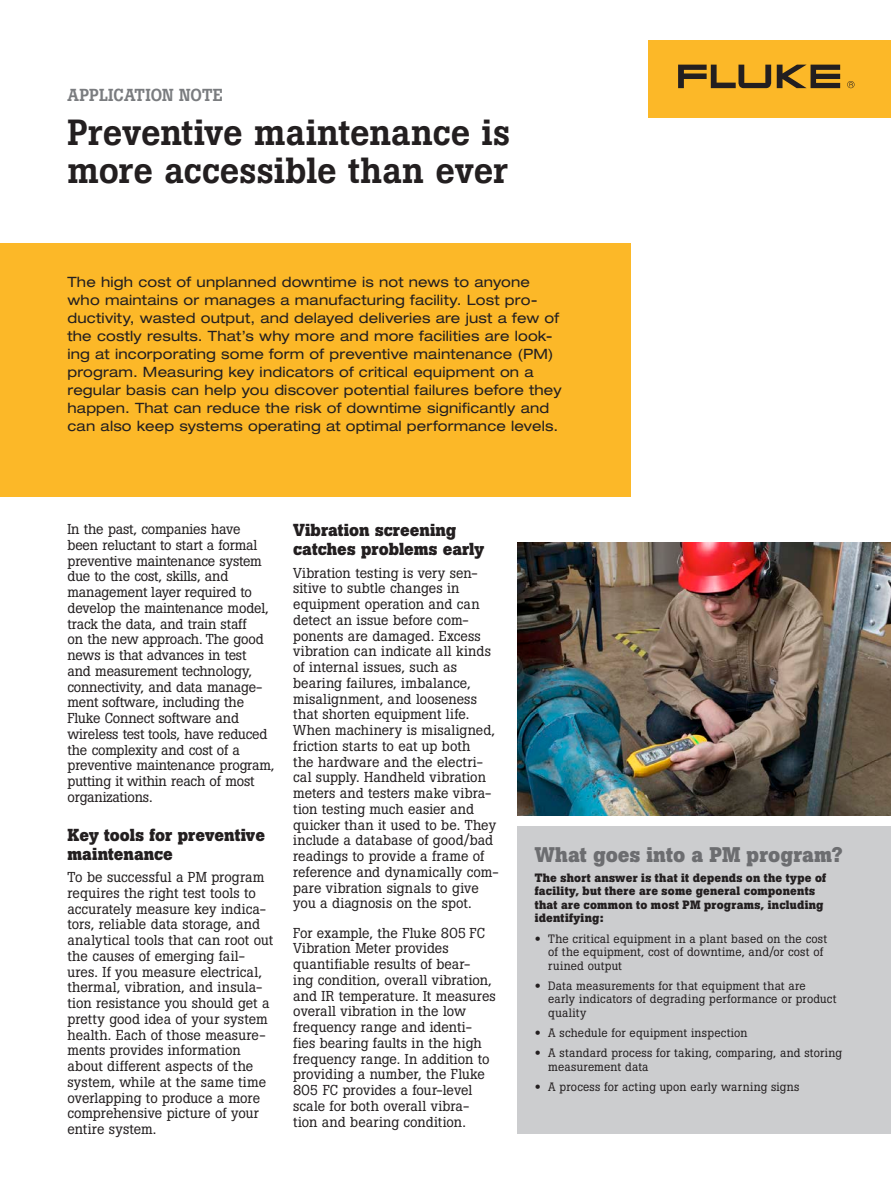
<style>
.page{position:relative;width:891px;height:1188px;background:#fff}
.page>*{position:absolute;margin:0;border:0;box-sizing:border-box;transform-origin:0 0}
.Headline{font:500 36px/37.5px "Boton Pro";color:#231f20}
.t1{font:700 21px "Boton Pro";letter-spacing:.005em;color:#6c6d70}
.Subhead_1{font:700 17.25px/18.8px "Boton Pro";color:#231f20}
.Document_title{font:500 17.25px "Boton Pro";letter-spacing:.005em;color:#7a7c7f}
.Body{font:14.25px/15.8px "Boton Pro";letter-spacing:-.005em;color:#231f20}
.intro_body{font:expanded 14.25px/18px "Helvetica Neue LT Std";letter-spacing:.015em;color:#231f20}
.bullet_copy{font:12px/13.5px "Boton Pro";letter-spacing:.015em;color:#231f20}
.t2{font:700 12px/13.5px "Boton Pro";letter-spacing:.02em;color:#231f20}
.s1{font-family:"Helvetica Neue LT Pro";font-stretch:expanded}
</style>
<div class="page">
<div style="left:648px;top:40px;width:243px;height:78px;background:#fcb828"></div>
<svg style="left:777px;top:65px;width:63px;height:23px"></svg>
<svg style="left:678px;top:65px;width:93px;height:23px"></svg>
<svg style="left:847px;top:81px;width:8px;height:7px"></svg>
<div style="left:0;top:243px;width:630px;height:254px;background:#fcb828"></div>
<div style="left:518px;top:827px;width:373px;height:307px;background:#cccdcf"></div>
<img style="left:518px;top:543px;width:373px;height:272px">
<p class="Document_title" style="left:68px;top:84px;width:157px">APPLICATION NOTE</p>
<p class="Headline" style="left:68px;top:114px;width:444px">Preventive maintenance is more accessible than ever</p>
<p class="intro_body" style="left:68px;top:272px;width:496px">The high cost of unplanned downtime is not news to anyone who maintains or manages a manufacturing facility. Lost pro&shy;ductivity, wasted output, and delayed deliveries are just a few of the costly results. That’s why more and more facilities are look&shy;ing at incorporating some form of preventive maintenance (PM) program. Measuring key indicators of critical equipment on a regular basis can help you discover potential failures before they happen. That can reduce the risk of downtime significantly and can also keep systems operating at optimal performance levels.</p>
<p class="Body" style="left:68px;top:521px;width:208px">In the past, companies have been reluctant to start a formal preventive maintenance system due to the cost, skills, and management layer required to develop the maintenance model, track the data, and train staff<br>on the new approach. The good news is that advances in test<br>and measurement technology, connectivity, and data manage&shy;ment software, including the<br>Fluke Connect software and wireless test tools, have reduced the complexity and cost of a preventive maintenance program, putting it within reach of most organizations.</p>
<p class="Subhead_1" style="left:68px;top:826px;width:199px">Key tools for preventive maintenance</p>
<p class="Body" style="left:68px;top:869px;width:207px">To be successful a PM program requires the right test tools to accurately measure key indica&shy;tors, reliable data storage, and analytical tools that can root out the causes of emerging fail&shy;ures. If you measure electrical, thermal, vibration, and insula&shy;tion resistance you should get a pretty good idea of your system health. Each of those measure&shy;ments provides information about different aspects of the system, while at the same time overlapping to produce a more comprehensive picture of your entire system.</p>
<p class="Subhead_1" style="left:293px;top:521px;width:193px">Vibration screening catches problems early</p>
<p class="Body" style="left:293px;top:565px;width:207px">Vibration testing is very sen&shy;sitive to subtle changes in equipment operation and can detect an issue before com&shy;ponents are damaged. Excess vibration can indicate all kinds of internal issues, such as bearing failures, imbalance, misalignment, and looseness that shorten equipment life.<br>When machinery is misaligned, friction starts to eat up both<br>the hardware and the electri&shy;cal supply. Handheld vibration meters and testers make vibra&shy;tion testing much easier and quicker than it used to be. They include a database of good/bad readings to provide a frame of reference and dynamically com&shy;pare vibration signals to give you a diagnosis on the spot.</p>
<p class="Body" style="left:293px;top:925px;width:204px">For example, the Fluke 805 FC<br>Vibration Meter provides quantifiable results of bear-<br>ing condition, overall vibration, and IR temperature. It measures overall vibration in the low frequency range and identi&shy;fies bearing faults in the high frequency range. In addition to providing a number, the Fluke<br>805 FC provides a four-level scale for both overall vibra&shy;tion and bearing condition.</p>
<p class="t1" style="left:535px;top:841px;width:309px">What goes into a PM program?</p>
<p class="t2" style="left:535px;top:871px;width:293px">The short answer is that it depends on the type of facility, but there are some general components that are common to most PM programs, including identifying:</p>
<p class="bullet_copy" style="left:548px;top:932px;width:280px;text-indent:-14px"><span class="s1">•</span> The critical equipment in a plant based on the cost of the equipment, cost of downtime, and/or cost of ruined output</p>
<p class="bullet_copy" style="left:548px;top:979px;width:290px;text-indent:-14px"><span class="s1">•</span> Data measurements for that equipment that are<br>early indicators of degrading performance or product quality</p>
<p class="bullet_copy" style="left:535px;top:1026px;width:214px"><span class="s1">•</span> A schedule for equipment inspection</p>
<p class="bullet_copy" style="left:548px;top:1046px;width:295px;text-indent:-14px"><span class="s1">•</span> A standard process for taking, comparing, and storing measurement data</p>
<p class="bullet_copy" style="left:535px;top:1080px;width:266px"><span class="s1">•</span> A process for acting upon early warning signs</p>
</div>
